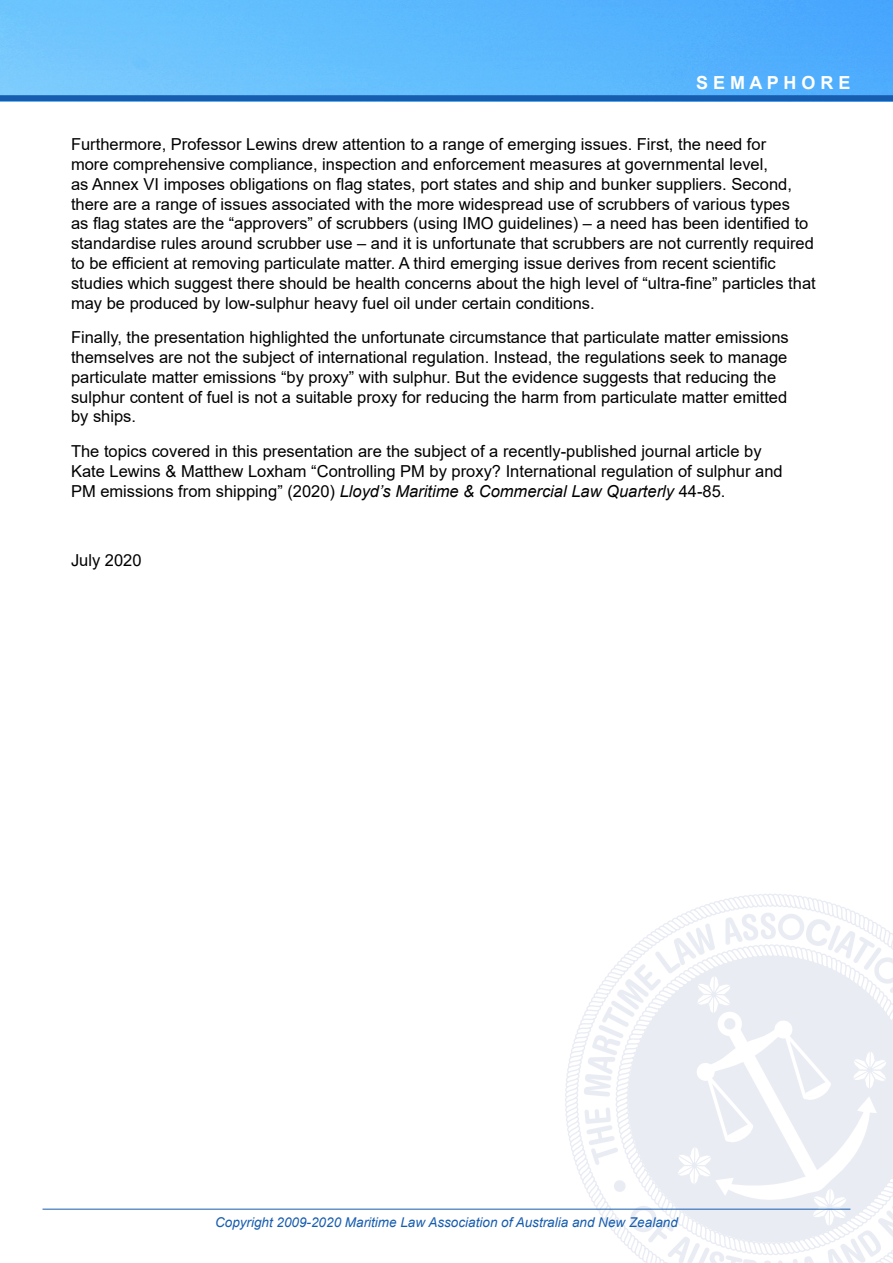
<style>
.page{position:relative;width:893px;height:1263px;background:#fff}
.page>*{position:absolute;margin:0;border:0;box-sizing:border-box;transform-origin:0 0}
.t1{font:700 18px "Arial";color:#fff}
.Body{font:16.5px/19.8px "Arial";color:#000}
.t2{font:italic 13.5px "Arial";color:#175daf}
.s1{font-style:italic}
</style>
<div class="page">
<svg style="left:564px;top:1015px;width:20px;height:194px"></svg>
<svg style="left:697px;top:894px;width:148px;height:14px"></svg>
<svg style="left:584px;top:912px;width:309px;height:351px"></svg>
<hr style="left:43px;top:1209px;width:807px;height:1px;background:#175daf">
<img style="left:0;top:0;width:893px;height:95px">
<div style="left:0;top:95px;width:893px;height:6px;background:#175daf"></div>
<p class="t1" style="left:696px;top:70px;width:156px">S E M A P H O R E</p>
<p class="Body" style="left:71px;top:134px;width:746px">Furthermore, Professor Lewins drew attention to a range of emerging issues. First, the need for<br>more comprehensive compliance, inspection and enforcement measures at governmental level,<br>as Annex VI imposes obligations on flag states, port states and ship and bunker suppliers. Second, there are a range of issues associated with the more widespread use of scrubbers of various types<br>as flag states are the “approvers” of scrubbers (using IMO guidelines) – a need has been identified to standardise rules around scrubber use – and it is unfortunate that scrubbers are not currently required to be efficient at removing particulate matter. A third emerging issue derives from recent scientific studies which suggest there should be health concerns about the high level of “ultra-fine” particles that may be produced by low-sulphur heavy fuel oil under certain conditions.</p>
<p class="Body" style="left:71px;top:327px;width:719px">Finally, the presentation highlighted the unfortunate circumstance that particulate matter emissions themselves are not the subject of international regulation. Instead, the regulations seek to manage particulate matter emissions “by proxy” with sulphur. But the evidence suggests that reducing the sulphur content of fuel is not a suitable proxy for reducing the harm from particulate matter emitted by ships.</p>
<p class="Body" style="left:71px;top:441px;width:713px">The topics covered in this presentation are the subject of a recently-published journal article by<br>Kate Lewins &amp; Matthew Loxham “Controlling PM by proxy? International regulation of sulphur and<br>PM emissions from shipping” (2020) <span class="s1">Lloyd’s Maritime &amp; Commercial Law Quarterly</span> 44-85.</p>
<p class="Body" style="left:71px;top:550px;width:72px">July 2020</p>
<p class="t2" style="left:215px;top:1213px;width:464px">Copyright 2009-2020 Maritime Law Association of Australia and New Zealand</p>
</div>
